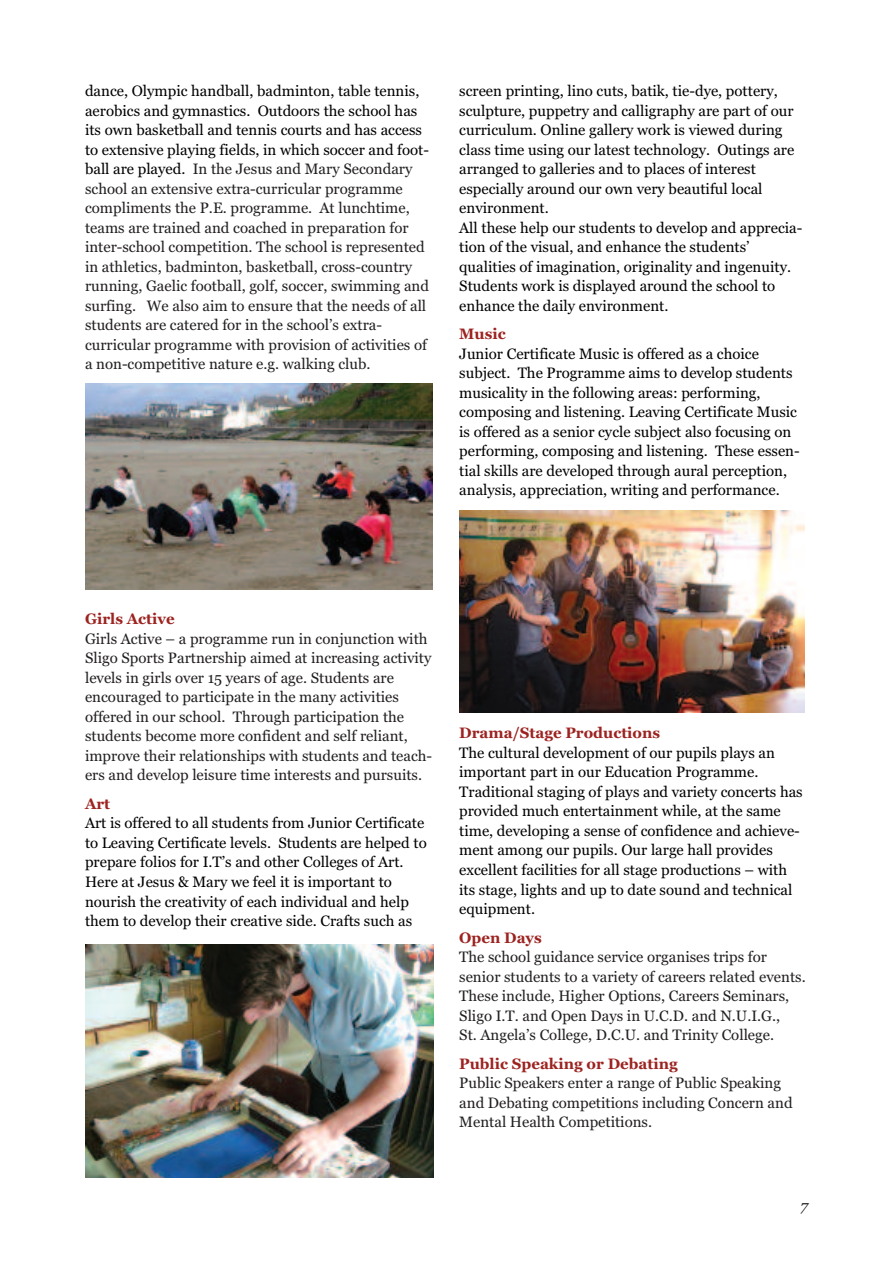
<style>
.page{position:relative;width:893px;height:1263px;background:#fff}
.page>*{position:absolute;margin:0;border:0;box-sizing:border-box;transform-origin:0 0}
.t1{font:15px/19.5px "Georgia";color:#000}
.t2{font:15px/19.5px "Georgia";color:#231f20}
.t3{font:700 15px "Georgia";color:#9c2320}
.t4{font:italic 15px "Georgia";color:#231f20}
.s1{color:#000}
</style>
<div class="page">
<img style="left:85px;top:384px;width:348px;height:206px">
<img style="left:86px;top:944px;width:348px;height:234px">
<img style="left:459px;top:511px;width:345px;height:202px">
<p class="t2" style="left:85px;top:81px;width:346px"><span class="s1">dance, Olympic handball, badminton, table tennis, aerobics and gymnastics. Outdoors the school has its own basketball and tennis courts and has access to extensive playing fields, in which soccer and foot&shy;ball are played.</span> In the Jesus and Mary Secondary school an extensive extra-curricular programme compliments the P.E. programme. At lunchtime, teams are trained and coached in preparation for inter-school competition. The school is represented in athletics, badminton, basketball, cross-country running, Gaelic football, golf, soccer, swimming and surfing. We also aim to ensure that the needs of all students are catered for in the school’s extra&shy;curricular programme with provision of activities of a non-competitive nature e.g. walking club.</p>
<p class="t1" style="left:459px;top:81px;width:345px">screen printing, lino cuts, batik, tie-dye, pottery, sculpture, puppetry and calligraphy are part of our curriculum. Online gallery work is viewed during class time using our latest technology. Outings are arranged to galleries and to places of interest especially around our own very beautiful local environment.<br>All these help our students to develop and apprecia&shy;tion of the visual, and enhance the students’ qualities of imagination, originality and ingenuity.<br>Students work is displayed around the school to enhance the daily environment.</p>
<p class="t3" style="left:459px;top:325px;width:48px">Music</p>
<p class="t1" style="left:459px;top:344px;width:342px">Junior Certificate Music is offered as a choice subject. The Programme aims to develop students musicality in the following areas: performing, composing and listening. Leaving Certificate Music is offered as a senior cycle subject also focusing on performing, composing and listening. These essen&shy;tial skills are developed through aural perception, analysis, appreciation, writing and performance.</p>
<p class="t3" style="left:85px;top:610px;width:91px">Girls Active</p>
<p class="t2" style="left:85px;top:629px;width:349px">Girls Active – a programme run in conjunction with Sligo Sports Partnership aimed at increasing activity levels in girls over 15 years of age. Students are encouraged to participate in the many activities offered in our school. Through participation the students become more confident and self reliant, improve their relationships with students and teach&shy;ers and develop leisure time interests and pursuits.</p>
<p class="t3" style="left:85px;top:795px;width:27px">Art</p>
<p class="t1" style="left:85px;top:813px;width:343px">Art is offered to all students from Junior Certificate to Leaving Certificate levels. Students are helped to prepare folios for I.T’s and other Colleges of Art.<br>Here at Jesus &amp; Mary we feel it is important to nourish the creativity of each individual and help them to develop their creative side. Crafts such as</p>
<p class="t3" style="left:459px;top:724px;width:202px">Drama/Stage Productions</p>
<p class="t1" style="left:459px;top:743px;width:345px">The cultural development of our pupils plays an important part in our Education Programme.<br>Traditional staging of plays and variety concerts has provided much entertainment while, at the same time, developing a sense of confidence and achieve&shy;ment among our pupils. Our large hall provides excellent facilities for all stage productions – with its stage, lights and up to date sound and technical equipment.</p>
<p class="t3" style="left:459px;top:928px;width:84px">Open Days</p>
<p class="t2" style="left:459px;top:947px;width:348px">The school guidance service organises trips for senior students to a variety of careers related events.<br>These include, Higher Options, Careers Seminars, Sligo I.T. and Open Days in U.C.D. and N.U.I.G.,<br>St. Angela’s College, D.C.U. and Trinity College.</p>
<p class="t3" style="left:459px;top:1054px;width:220px">Public Speaking or Debating</p>
<p class="t2" style="left:459px;top:1073px;width:335px">Public Speakers enter a range of Public Speaking and Debating competitions including Concern and<br>Mental Health Competitions.</p>
<p class="t4" style="left:800px;top:1196px;width:9px">7</p>
</div>
